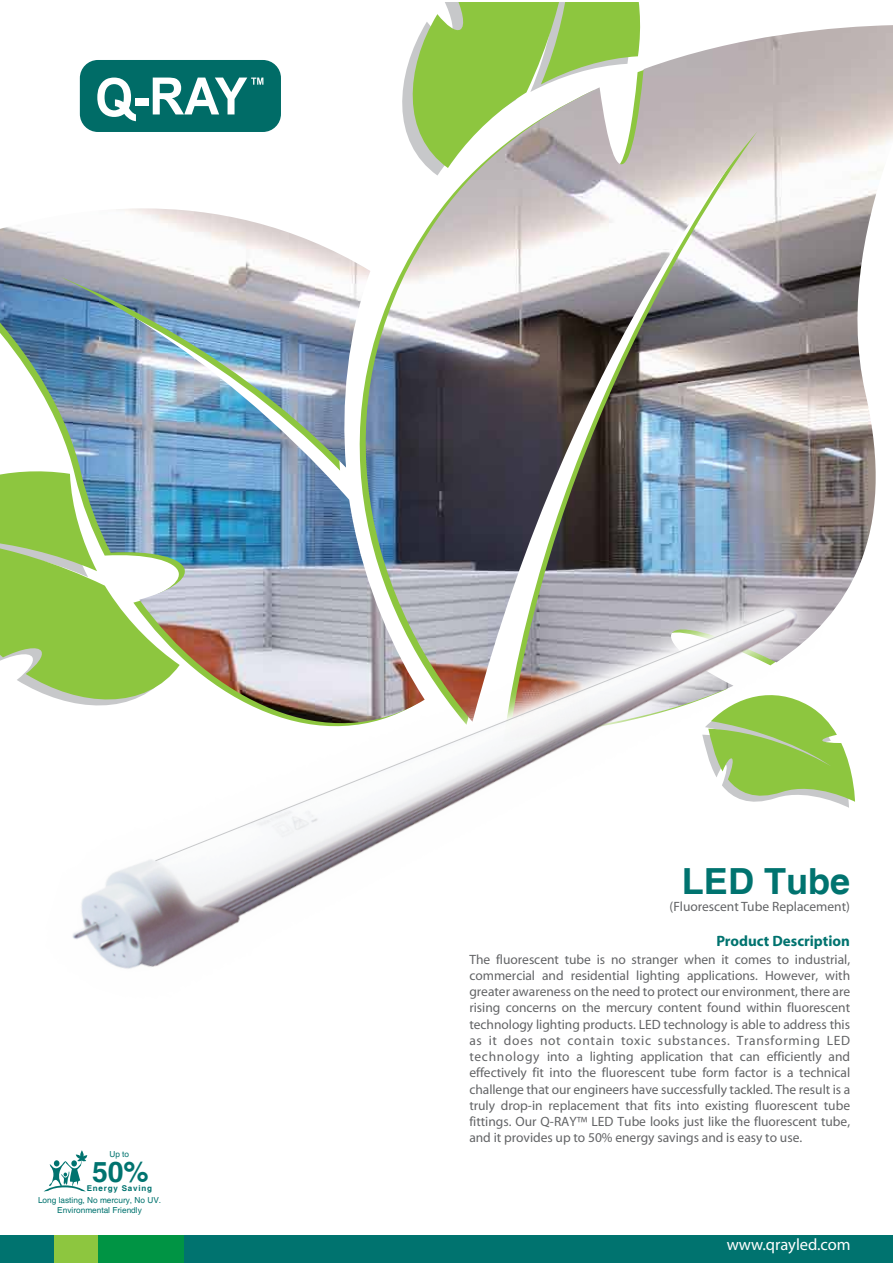
<style>
.page{position:relative;width:893px;height:1263px;background:#fff}
.page>*{position:absolute;margin:0;border:0;box-sizing:border-box;transform-origin:0 0}
.t1{font:700 36px "Helvetica";color:#00736f}
.t2{font:700 28.35px "Helvetica";color:#00736f}
.t3{font:16.5px "Myriad";color:#fff}
.t4{font:700 15px "Myriad";color:#00736f}
.t5{font:13.5px/16.2px "Myriad";color:#636466;text-align:justify}
.t6{font:13.5px "Myriad Pro";color:#636466}
.t7{font:8.25px/10.1px "Helvetica";color:#00736f;text-align:center}
.t8{font:700 7.95px "Helvetica";letter-spacing:.1em;color:#00736f}
</style>
<div class="page">
<img style="left:0;top:25px;width:893px;height:329px">
<svg style="left:97px;top:25px;width:326px;height:257px"></svg>
<svg style="left:391px;top:2px;width:265px;height:173px"></svg>
<div style="left:79px;top:59px;width:203px;height:74px;background:#006c67;border-radius:19px"></div>
<div style="left:78px;top:58px;width:205px;height:76px;border:2px solid #fff;border-radius:19px"></div>
<svg style="left:95px;top:132px;width:170px;height:31px"></svg>
<div style="left:135px;top:98px;width:13px;height:7px;background:#fff"></div>
<svg style="left:153px;top:78px;width:110px;height:36px"></svg>
<svg style="left:97px;top:78px;width:39px;height:43px"></svg>
<div style="left:0;top:1235px;width:892px;height:28px;background:#00736f"></div>
<div style="left:54px;top:1235px;width:45px;height:28px;background:#8dc63f"></div>
<div style="left:99px;top:1235px;width:85px;height:28px;background:#009444"></div>
<img style="left:0;top:354px;width:876px;height:838px">
<svg style="left:155px;top:609px;width:629px;height:252px"></svg>
<p class="t7" style="left:109px;top:1149px;width:21px">Up to</p>
<p class="t2" style="left:92px;top:1155px;width:58px">50%</p>
<p class="t8" style="left:87px;top:1183px;width:67px">Energy Saving</p>
<p class="t7" style="left:38px;top:1195px;width:125px">Long lasting, No mercury, No UV.<br>Environmental Friendly</p>
<p class="t1" style="left:682px;top:859px;width:170px">LED Tube</p>
<p class="t6" style="left:670px;top:898px;width:182px">(Fluorescent Tube Replacement)</p>
<p class="t4" style="left:716px;top:933px;width:135px">Product Description</p>
<p class="t5" style="left:469px;top:952px;width:382px">The fluorescent tube is no stranger when it comes to industrial, commercial and residential lighting applications. However, with greater awareness on the need to protect our environment, there are rising concerns on the mercury content found within fluorescent technology lighting products. LED technology is able to address this as it does not contain toxic substances. Transforming LED technology into a lighting application that can efficiently and effectively fit into the fluorescent tube form factor is a technical challenge that our engineers have successfully tackled. The result is a truly drop-in replacement that fits into existing fluorescent tube fittings. Our Q-RAY™ LED Tube looks just like the fluorescent tube, and it provides up to 50% energy savings and is easy to use.</p>
<p class="t3" style="left:727px;top:1236px;width:125px">www.qrayled.com</p>
</div>
